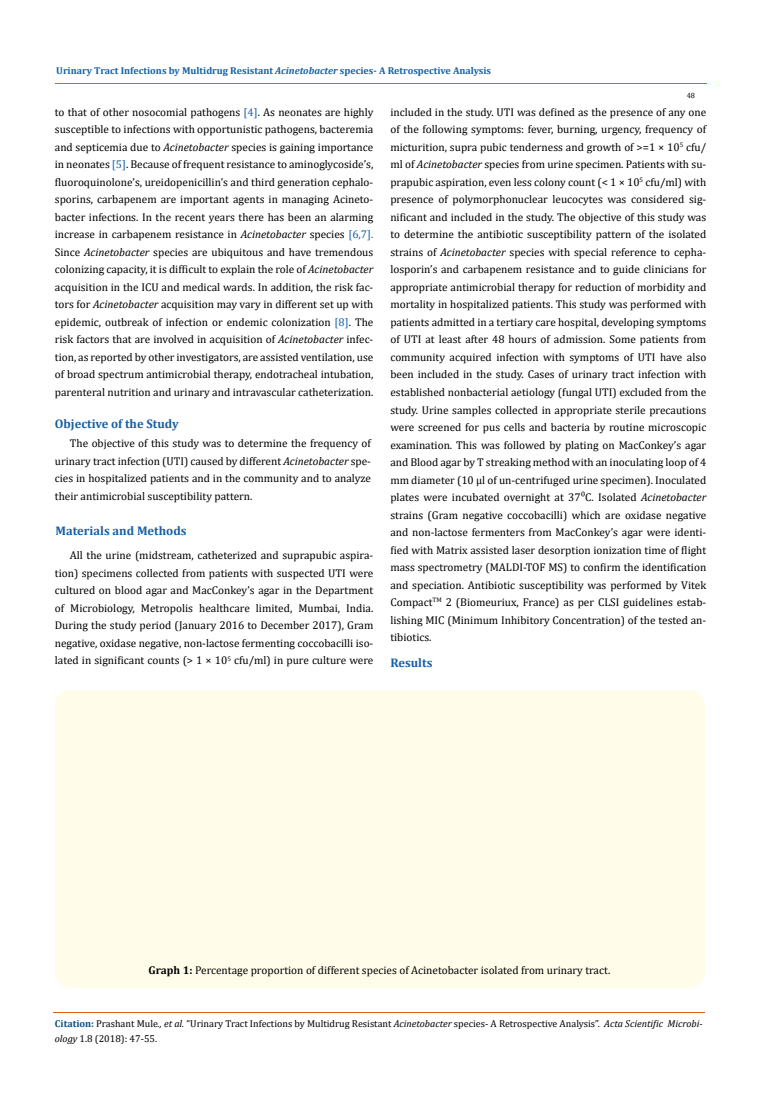
<style>
.page{position:relative;width:764px;height:1108px;background:#fff}
.page>*{position:absolute;margin:0;border:0;box-sizing:border-box;transform-origin:0 0}
.t1{font:700 12.5px "Cambria";color:#1560a6}
.t2{font:11.25px/17.5px "Cambria";color:#000;text-align:justify}
.t3{font:10px/15px "Cambria";color:#000}
.t4{font:700 10px "Cambria";color:#1560a6}
.t5{font:7.5px "Cambria";color:#000}
.s1{font-style:italic}
.s2{color:#1560a6}
.s3{font-weight:700}
.s4{font-weight:700;color:#035089}
</style>
<div class="page">
<hr style="left:55px;top:83px;width:651px;height:1px;background:#e05d1a">
<div style="left:55px;top:690px;width:650px;height:297px;background:#fffde9;border-radius:15px"></div>
<hr style="left:54px;top:1012px;width:651px;height:1px;background:#e05d1a">
<p class="t4" style="left:56px;top:63px;width:436px">Urinary Tract Infections by Multidrug Resistant <span class="s1">Acinetobacter</span> species- A Retrospective Analysis</p>
<p class="t5" style="left:687px;top:91px;width:10px">48</p>
<p class="t2" style="left:55px;top:103px;width:320px">to that of other nosocomial pathogens <span class="s2">[4]</span>. As neonates are highly susceptible to infections with opportunistic pathogens, bacteremia and septicemia due to <span class="s1">Acinetobacter</span> species is gaining importance in neonates <span class="s2">[5]</span>. Because of frequent resistance to aminoglycoside’s, fluoroquinolone’s, ureidopenicillin’s and third generation cephalo&shy;sporins, carbapenem are important agents in managing Acineto&shy;bacter infections. In the recent years there has been an alarming increase in carbapenem resistance in <span class="s1">Acinetobacter</span> species <span class="s2">[6,7].<br></span>Since <span class="s1">Acinetobacter</span> species are ubiquitous and have tremendous colonizing capacity, it is difficult to explain the role of <span class="s1">Acinetobacter </span>acquisition in the ICU and medical wards. In addition, the risk fac&shy;tors for <span class="s1">Acinetobacter</span> acquisition may vary in different set up with epidemic, outbreak of infection or endemic colonization <span class="s2">[8]</span>. The risk factors that are involved in acquisition of <span class="s1">Acinetobacter</span> infec&shy;tion, as reported by other investigators, are assisted ventilation, use of broad spectrum antimicrobial therapy, endotracheal intubation, parenteral nutrition and urinary and intravascular catheterization.</p>
<p class="t1" style="left:55px;top:414px;width:125px">Objective of the Study</p>
<p class="t2" style="left:55px;top:435px;width:318px;text-indent:15px">The objective of this study was to determine the frequency of urinary tract infection (UTI) caused by different <span class="s1">Acinetobacter</span> spe&shy;cies in hospitalized patients and in the community and to analyze their antimicrobial susceptibility pattern.</p>
<p class="t1" style="left:56px;top:522px;width:133px">Materials and Methods</p>
<p class="t2" style="left:55px;top:546px;width:320px;text-indent:15px">All the urine (midstream, catheterized and suprapubic aspira&shy;tion) specimens collected from patients with suspected UTI were cultured on blood agar and MacConkey’s agar in the Department of Microbiology, Metropolis healthcare limited, Mumbai, India.<br>During the study period (January 2016 to December 2017), Gram negative, oxidase negative, non-lactose fermenting coccobacilli iso&shy;lated in significant counts (&gt; 1 × 10<sup>5</sup> cfu/ml) in pure culture were</p>
<p class="t2" style="left:390px;top:103px;width:317px">included in the study. UTI was defined as the presence of any one of the following symptoms: fever, burning, urgency, frequency of micturition, supra pubic tenderness and growth of &gt;=1 × 10<sup>5</sup> cfu/ ml of <span class="s1">Acinetobacter</span> species from urine specimen. Patients with su&shy;prapubic aspiration, even less colony count (&lt; 1 × 10<sup>5</sup> cfu/ml) with presence of polymorphonuclear leucocytes was considered sig&shy;nificant and included in the study. The objective of this study was to determine the antibiotic susceptibility pattern of the isolated strains of <span class="s1">Acinetobacter</span> species with special reference to cepha&shy;losporin’s and carbapenem resistance and to guide clinicians for appropriate antimicrobial therapy for reduction of morbidity and mortality in hospitalized patients. This study was performed with patients admitted in a tertiary care hospital, developing symptoms of UTI at least after 48 hours of admission. Some patients from community acquired infection with symptoms of UTI have also been included in the study. Cases of urinary tract infection with established nonbacterial aetiology (fungal UTI) excluded from the study. Urine samples collected in appropriate sterile precautions were screened for pus cells and bacteria by routine microscopic examination. This was followed by plating on MacConkey’s agar and Blood agar by T streaking method with an inoculating loop of 4 mm diameter (10 µl of un-centrifuged urine specimen). Inoculated plates were incubated overnight at 37⁰C. Isolated <span class="s1">Acinetobacter </span>strains (Gram negative coccobacilli) which are oxidase negative and non-lactose fermenters from MacConkey’s agar were identi&shy;fied with Matrix assisted laser desorption ionization time of flight mass spectrometry (MALDI-TOF MS) to confirm the identification and speciation. Antibiotic susceptibility was performed by Vitek Compact<sup>TM</sup> 2 (Biomeuriux, France) as per CLSI guidelines estab&shy;lishing MIC (Minimum Inhibitory Concentration) of the tested an&shy;tibiotics.</p>
<p class="t1" style="left:390px;top:653px;width:44px">Results</p>
<p class="t2" style="left:148px;top:961px;width:463px"><span class="s3">Graph 1:</span> Percentage proportion of different species of Acinetobacter isolated from urinary tract.</p>
<p class="t3" style="left:55px;top:1016px;width:649px"><span class="s4">Citation:</span> Prashant Mule<span class="s1">., et al.</span> “Urinary Tract Infections by Multidrug Resistant <span class="s1">Acinetobacter</span> species- A Retrospective Analysis”. <span class="s1">Acta Scientific Microbi&shy;ology</span> 1.8 (2018): 47-55.</p>
</div>
